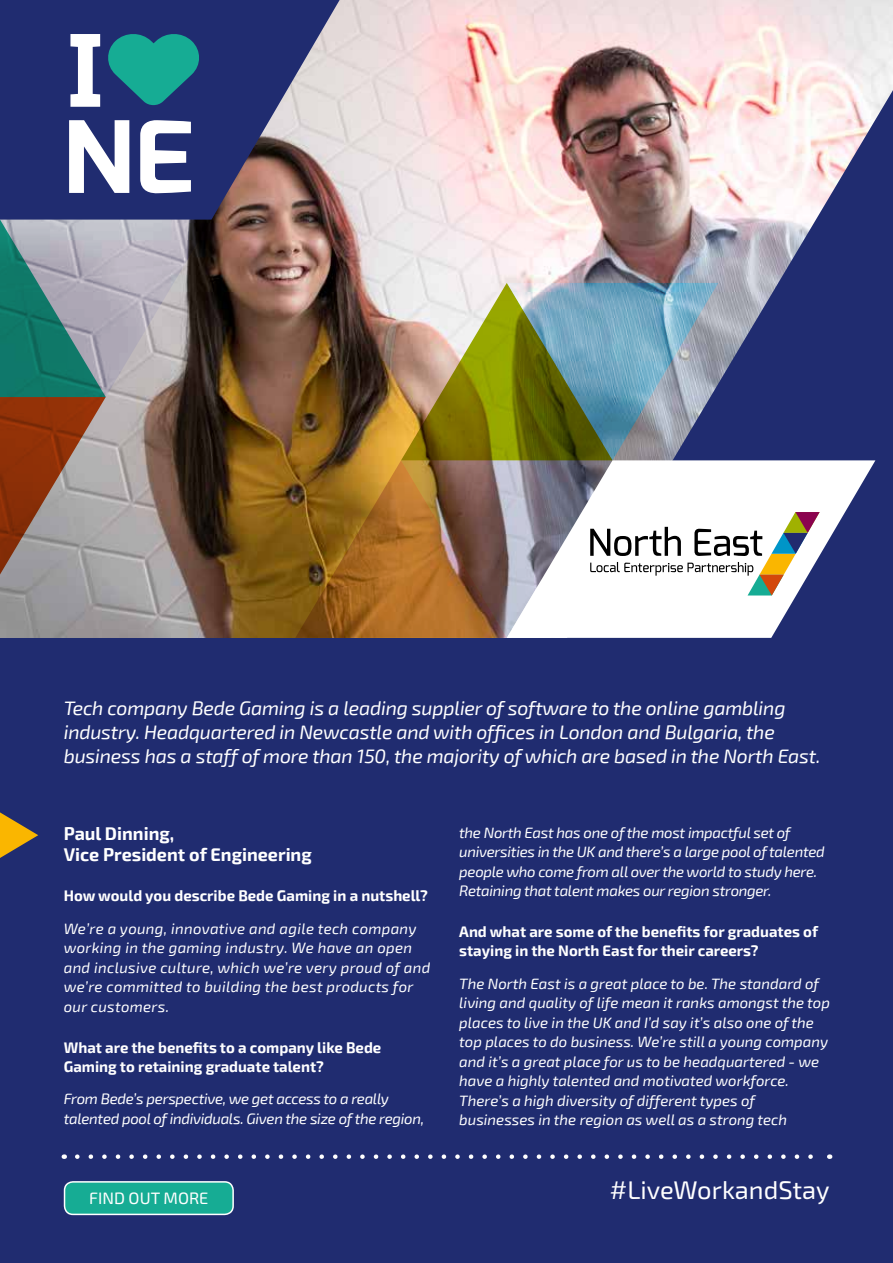
<style>
.page{position:relative;width:893px;height:1263px;background:#202c70}
.page>*{position:absolute;margin:0;border:0;box-sizing:border-box;transform-origin:0 0}
.t1{font:25.5px "Exo 2.0";color:#fff}
.t2{font:italic 19.5px/24px "Exo 2";letter-spacing:-.01em;color:#fff}
.t3{font:700 18px/21px "Exo 2";color:#fff}
.t4{font:16.5px "Exo 2.0";color:#fff}
.t5{font:italic 15px/19.5px "Exo 2";color:#fff}
.t6{font:italic 15px/19.5px "Exo 2";letter-spacing:-.02em;color:#fff}
.t7{font:700 15px/19.5px "Exo 2";color:#fff}
.t8{font:italic 15px/19.5px "Exo 2";letter-spacing:.02em;color:#fff}
</style>
<div class="page">
<img style="left:0;top:0;width:893px;height:638px">
<svg style="left:0;top:812px;width:38px;height:46px"></svg>
<svg style="left:0;top:220px;width:211px;height:354px;background:#837f79"></svg>
<img style="left:554px;top:90px;width:339px;height:548px">
<svg style="left:0;top:0;width:340px;height:220px"></svg>
<svg style="left:69px;top:120px;width:60px;height:73px"></svg>
<svg style="left:140px;top:120px;width:51px;height:73px"></svg>
<svg style="left:70px;top:34px;width:30px;height:73px"></svg>
<svg style="left:106px;top:34px;width:93px;height:71px"></svg>
<svg style="left:820px;top:460px;width:55px;height:178px"></svg>
<img style="left:295px;top:283px;width:525px;height:355px">
<svg style="left:77px;top:1154px;width:736px;height:5px"></svg>
<div style="left:65px;top:1182px;width:168px;height:32px;background:#16ac94;border-radius:9px"></div>
<div style="left:64px;top:1181px;width:170px;height:34px;border:2px solid #fff;border-radius:9px"></div>
<p class="t2" style="left:64px;top:697px;width:758px">Tech company Bede Gaming is a leading supplier of software to the online gambling industry. Headquartered in Newcastle and with offices in London and Bulgaria, the business has a staff of more than 150, the majority of which are based in the North East.</p>
<p class="t3" style="left:64px;top:823px;width:250px">Paul Dinning,<br>Vice President of Engineering</p>
<p class="t7" style="left:64px;top:887px;width:366px">How would you describe Bede Gaming in a nutshell?</p>
<p class="t8" style="left:64px;top:919px;width:368px">We’re a young, innovative and agile tech company working in the gaming industry. We have an open and inclusive culture, which we’re very proud of and we’re committed to building the best products for our customers.</p>
<p class="t7" style="left:64px;top:1038px;width:319px">What are the benefits to a company like Bede<br>Gaming to retaining graduate talent?</p>
<p class="t6" style="left:64px;top:1089px;width:362px">From Bede’s perspective, we get access to a really talented pool of individuals. Given the size of the region,</p>
<p class="t6" style="left:459px;top:823px;width:367px">the North East has one of the most impactful set of universities in the UK and there’s a large pool of talented people who come from all over the world to study here.<br>Retaining that talent makes our region stronger.</p>
<p class="t7" style="left:459px;top:922px;width:360px">And what are some of the benefits for graduates of staying in the North East for their careers?</p>
<p class="t5" style="left:459px;top:974px;width:372px">The North East is a great place to be. The standard of living and quality of life mean it ranks amongst the top places to live in the UK and I’d say it’s also one of the top places to do business. We’re still a young company and it’s a great place for us to be headquartered - we have a highly talented and motivated workforce.<br>There’s a high diversity of different types of businesses in the region as well as a strong tech</p>
<p class="t4" style="left:89px;top:1188px;width:121px">FIND OUT MORE</p>
<h1 class="t1" style="left:610px;top:1175px;width:221px">#LiveWorkandStay</h1>
</div>
